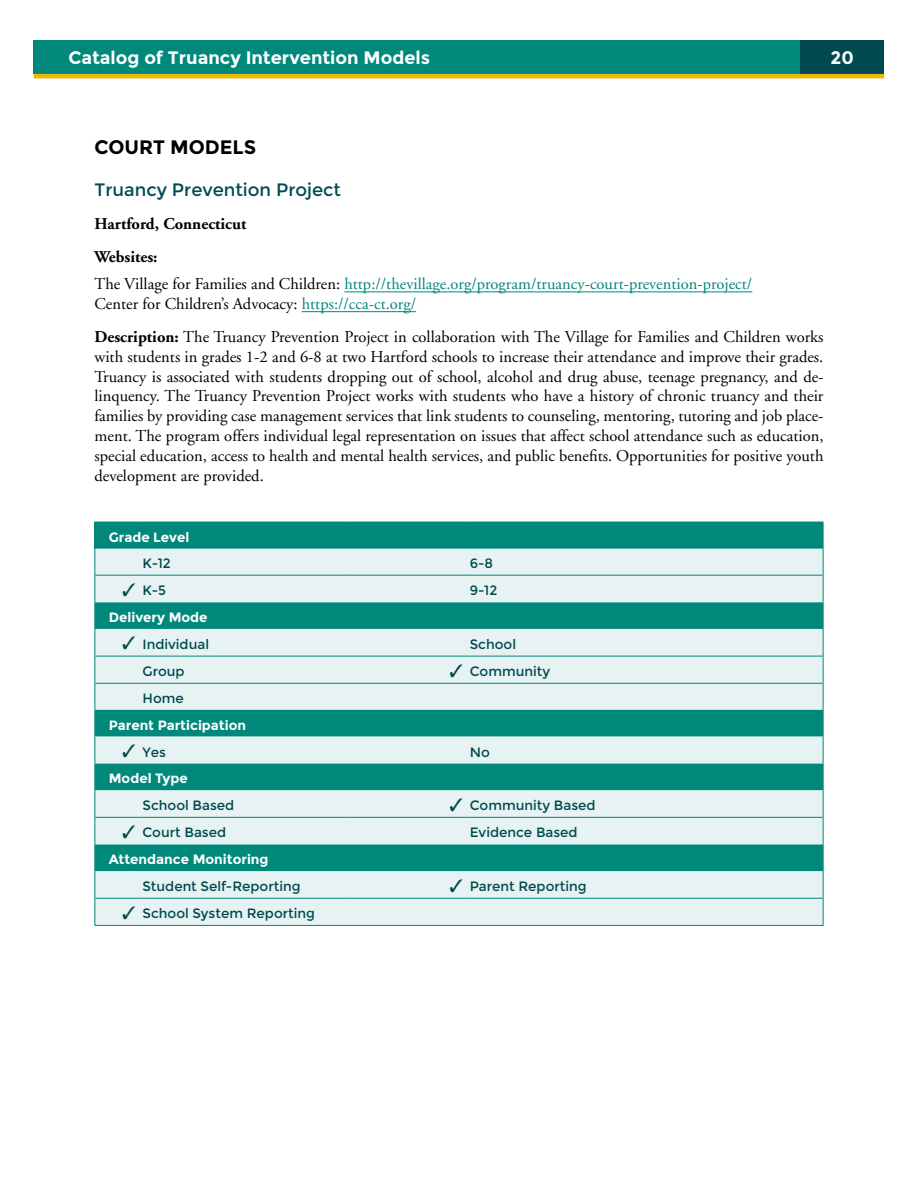
<style>
.page{position:relative;width:918px;height:1188px;background:#fff}
.page>*{position:absolute;margin:0;border:0;box-sizing:border-box;transform-origin:0 0}
.new_H2{font:700 19.5px "Montserrat";color:#000}
.t1{font:700 18px "Montserrat";color:#fff}
.t2{font:18px "Montserrat";color:#00494f}
.body{font:16.5px/19.8px "Adobe Garamond";color:#000;text-align:justify}
.body-2{font:16.5px "Adobe Garamond";color:#00887a}
.body-3{font:700 16.5px "Adobe Garamond";color:#000}
.List_Paragraph{font:13.5px "Montserrat";color:#00494f}
.List_Paragraph-2{font:700 13.5px "Montserrat";color:#fff}
.s1{color:#000}
.s2{color:#00887a}
.s3{font-weight:700}
</style>
<div class="page">
<div style="left:34px;top:40px;width:850px;height:34px;background:#00887a"></div>
<div style="left:800px;top:40px;width:84px;height:35px;background:#00494f"></div>
<hr style="left:34px;top:74px;width:850px;height:4px;background:#edb800">
<hr style="left:344px;top:291px;width:408px;height:1px;background:#00887a">
<hr style="left:302px;top:311px;width:114px;height:1px;background:#00887a">
<div style="left:95px;top:522px;width:728px;height:27px;background:#00887a"></div>
<div style="left:95px;top:549px;width:728px;height:376px;background:#e6f3f2"></div>
<svg style="left:95px;top:602px;width:728px;height:269px;background:#88c7c1"></svg>
<svg style="left:94px;top:522px;width:1px;height:403px"></svg>
<hr style="left:94px;top:925px;width:49px;height:1px;background:#00887a">
<hr style="left:143px;top:925px;width:205px;height:1px;background:#00887a">
<hr style="left:348px;top:925px;width:122px;height:1px;background:#00887a">
<svg style="left:823px;top:522px;width:1px;height:403px"></svg>
<hr style="left:470px;top:925px;width:354px;height:1px;background:#00887a">
<hr style="left:95px;top:575px;width:48px;height:1px;background:#00887a">
<hr style="left:143px;top:575px;width:205px;height:1px;background:#00887a">
<hr style="left:348px;top:575px;width:122px;height:1px;background:#00887a">
<hr style="left:470px;top:575px;width:353px;height:1px;background:#00887a">
<hr style="left:95px;top:656px;width:48px;height:1px;background:#00887a">
<hr style="left:143px;top:656px;width:205px;height:1px;background:#00887a">
<hr style="left:348px;top:656px;width:122px;height:1px;background:#00887a">
<hr style="left:470px;top:656px;width:353px;height:1px;background:#00887a">
<hr style="left:95px;top:683px;width:48px;height:1px;background:#00887a">
<hr style="left:143px;top:683px;width:205px;height:1px;background:#00887a">
<hr style="left:348px;top:683px;width:122px;height:1px;background:#00887a">
<hr style="left:470px;top:683px;width:353px;height:1px;background:#00887a">
<hr style="left:95px;top:817px;width:48px;height:1px;background:#00887a">
<hr style="left:143px;top:817px;width:205px;height:1px;background:#00887a">
<hr style="left:348px;top:817px;width:122px;height:1px;background:#00887a">
<hr style="left:470px;top:817px;width:353px;height:1px;background:#00887a">
<hr style="left:95px;top:898px;width:48px;height:1px;background:#00887a">
<hr style="left:143px;top:898px;width:205px;height:1px;background:#00887a">
<hr style="left:348px;top:898px;width:122px;height:1px;background:#00887a">
<hr style="left:470px;top:898px;width:353px;height:1px;background:#00887a">
<svg style="left:123px;top:583px;width:12px;height:13px"></svg>
<svg style="left:123px;top:636px;width:12px;height:14px"></svg>
<svg style="left:450px;top:664px;width:12px;height:13px"></svg>
<svg style="left:123px;top:744px;width:12px;height:13px"></svg>
<svg style="left:450px;top:798px;width:12px;height:13px"></svg>
<svg style="left:123px;top:825px;width:12px;height:13px"></svg>
<svg style="left:450px;top:879px;width:12px;height:13px"></svg>
<svg style="left:123px;top:906px;width:12px;height:13px"></svg>
<p class="t1" style="left:68px;top:47px;width:363px">Catalog of Truancy Intervention Models</p>
<p class="t1" style="left:831px;top:47px;width:25px">20</p>
<p class="new_H2" style="left:94px;top:135px;width:163px">COURT MODELS</p>
<h2 class="t2" style="left:94px;top:179px;width:248px">Truancy Prevention Project</h2>
<p class="body-3" style="left:94px;top:215px;width:153px">Hartford, Connecticut</p>
<p class="body-3" style="left:94px;top:248px;width:65px">Websites:</p>
<p class="body-2" style="left:94px;top:275px;width:659px"><span class="s1">The Village for Families and Children:</span> http://thevillage.org/program/truancy-court-prevention-project/</p>
<p class="body" style="left:94px;top:294px;width:323px">Center for Children’s Advocacy: <span class="s2">https://cca-ct.org/</span></p>
<p class="body" style="left:94px;top:327px;width:731px"><span class="s3">Description:</span> The Truancy Prevention Project in collaboration with The Village for Families and Children works with students in grades 1-2 and 6-8 at two Hartford schools to increase their attendance and improve their grades.<br>Truancy is associated with students dropping out of school, alcohol and drug abuse, teenage pregnancy, and de&shy;linquency. The Truancy Prevention Project works with students who have a history of chronic truancy and their families by providing case management services that link students to counseling, mentoring, tutoring and job place&shy;ment. The program offers individual legal representation on issues that affect school attendance such as education, special education, access to health and mental health services, and public benefits. Opportunities for positive youth development are provided.</p>
<p class="List_Paragraph-2" style="left:109px;top:529px;width:82px">Grade Level</p>
<p class="List_Paragraph" style="left:143px;top:556px;width:30px">K-12</p>
<p class="List_Paragraph" style="left:470px;top:556px;width:25px">6-8</p>
<p class="List_Paragraph" style="left:143px;top:583px;width:25px">K-5</p>
<p class="List_Paragraph" style="left:470px;top:583px;width:29px">9-12</p>
<p class="List_Paragraph-2" style="left:109px;top:609px;width:100px">Delivery Mode</p>
<p class="List_Paragraph" style="left:143px;top:636px;width:68px">Individual</p>
<p class="List_Paragraph" style="left:470px;top:636px;width:48px">School</p>
<p class="List_Paragraph" style="left:143px;top:664px;width:44px">Group</p>
<p class="List_Paragraph" style="left:470px;top:664px;width:82px">Community</p>
<p class="List_Paragraph" style="left:143px;top:691px;width:43px">Home</p>
<p class="List_Paragraph-2" style="left:109px;top:717px;width:139px">Parent Participation</p>
<p class="List_Paragraph" style="left:143px;top:744px;width:25px">Yes</p>
<p class="List_Paragraph" style="left:470px;top:744px;width:22px">No</p>
<p class="List_Paragraph-2" style="left:109px;top:771px;width:81px">Model Type</p>
<p class="List_Paragraph" style="left:143px;top:798px;width:93px">School Based</p>
<p class="List_Paragraph" style="left:470px;top:798px;width:127px">Community Based</p>
<p class="List_Paragraph" style="left:143px;top:825px;width:85px">Court Based</p>
<p class="List_Paragraph" style="left:470px;top:825px;width:109px">Evidence Based</p>
<p class="List_Paragraph-2" style="left:109px;top:852px;width:161px">Attendance Monitoring</p>
<p class="List_Paragraph" style="left:143px;top:879px;width:160px">Student Self-Reporting</p>
<p class="List_Paragraph" style="left:470px;top:879px;width:118px">Parent Reporting</p>
<p class="List_Paragraph" style="left:143px;top:906px;width:174px">School System Reporting</p>
</div>
